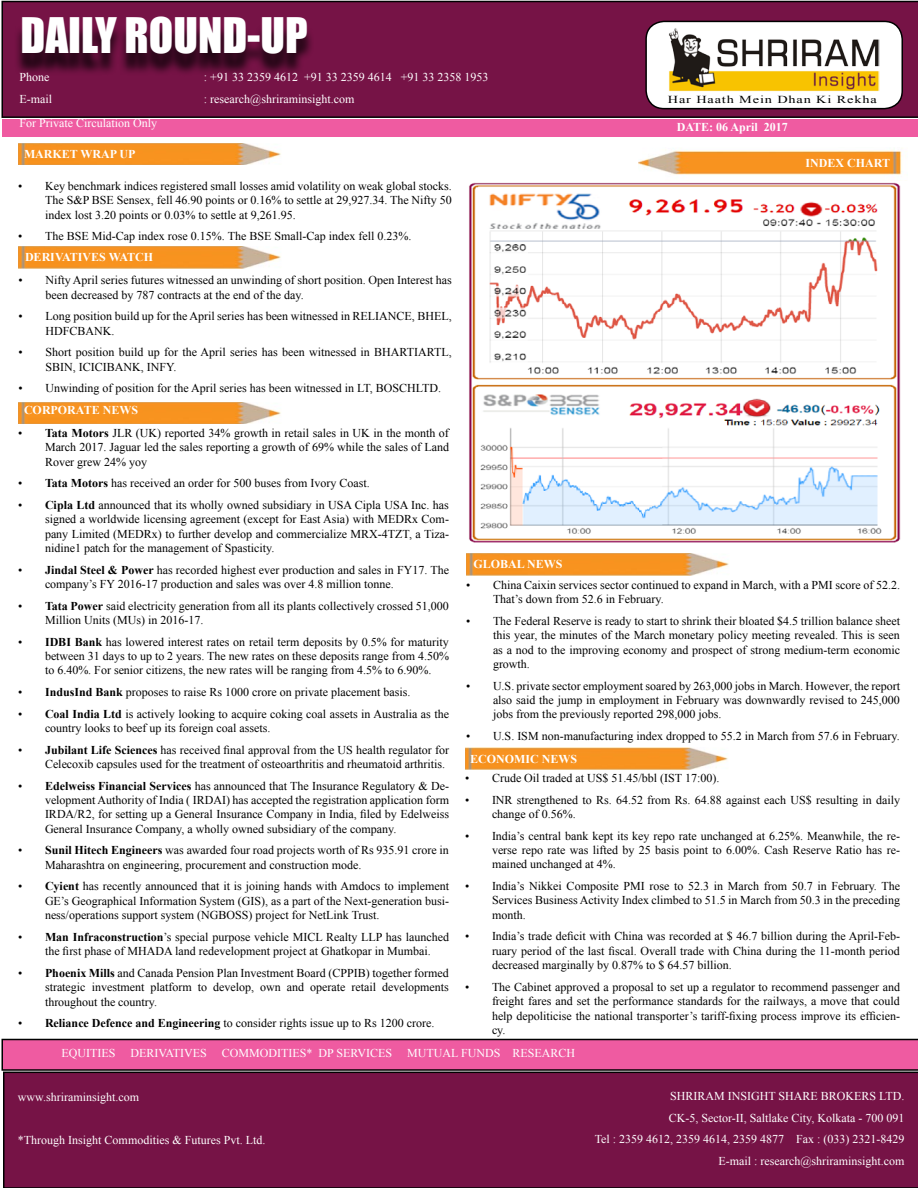
<style>
.page{position:relative;width:918px;height:1188px;background:#fff}
.page>*{position:absolute;margin:0;border:0;box-sizing:border-box;transform-origin:0 0}
.t1{font:45px "Impact";color:#fff}
.t2{font:12px/14.4px "Times New Roman";color:#000;text-align:justify}
.t3{font:12px "Times New Roman";color:#fff}
.t4{font:700 12px "Times New Roman";color:#fff}
.t5{font:10.65px "Times New Roman";letter-spacing:.06em;color:#000;scale:1.34 1}
.s1{font-weight:700}
</style>
<div class="page">
<svg style="left:1px;top:1px;width:917px;height:117px;background:#6f1242"></svg>
<div style="left:3px;top:1072px;width:915px;height:116px;background:#761346"></div>
<div style="left:14px;top:24px;width:467px;height:97px;background:#000;opacity:.75"></div>
<div style="left:646px;top:21px;width:256px;height:88px;background:#fff;border-radius:18px"></div>
<div style="left:645px;top:21px;width:258px;height:88px;border:2px solid #000;border-radius:18px"></div>
<img style="left:669px;top:28px;width:211px;height:64px">
<div style="left:2px;top:119px;width:916px;height:18px;background:#ef5ba1"></div>
<svg style="left:1px;top:1039px;width:917px;height:32px;background:#d95493"></svg>
<img style="left:639px;top:150px;width:263px;height:25px">
<img style="left:18px;top:402px;width:263px;height:22px">
<img style="left:18px;top:246px;width:263px;height:22px">
<img style="left:18px;top:143px;width:263px;height:22px">
<img style="left:467px;top:553px;width:262px;height:22px">
<img style="left:465px;top:748px;width:263px;height:21px">
<img style="left:469px;top:182px;width:431px;height:360px">
<p class="t1" style="left:20px;top:1px;width:289px">DAILY ROUND-UP</p>
<p class="t3" style="left:19px;top:69px;width:31px">Phone</p>
<p class="t3" style="left:204px;top:69px;width:286px">: +91 33 2359 4612 +91 33 2359 4614 +91 33 2358 1953</p>
<p class="t3" style="left:19px;top:91px;width:34px">E-mail</p>
<p class="t3" style="left:204px;top:91px;width:152px">: research@shriraminsight.com</p>
<p class="t3" style="left:19px;top:115px;width:139px">For Private Circulation Only</p>
<p class="t4" style="left:24px;top:145px;width:113px">MARKET WRAP UP</p>
<p class="t5" style="left:668px;top:93px;width:157px">Har Haath Mein Dhan Ki Rekha</p>
<p class="t4" style="left:677px;top:119px;width:113px">DATE: 06 April 2017</p>
<p class="t4" style="left:806px;top:155px;width:86px">INDEX CHART</p>
<p class="t2" style="left:45px;top:178px;width:408px;text-indent:-27px">• Key benchmark indices registered small losses amid volatility on weak global stocks.<br>The S&amp;P BSE Sensex, fell 46.90 points or 0.16% to settle at 29,927.34. The Nifty 50 index lost 3.20 points or 0.03% to settle at 9,261.95.</p>
<p class="t2" style="left:18px;top:229px;width:395px">• The BSE Mid-Cap index rose 0.15%. The BSE Small-Cap index fell 0.23%.</p>
<p class="t2" style="left:46px;top:273px;width:408px;text-indent:-27px">• Nifty April series futures witnessed an unwinding of short position. Open Interest has been decreased by 787 contracts at the end of the day.</p>
<p class="t2" style="left:46px;top:309px;width:408px;text-indent:-27px">• Long position build up for the April series has been witnessed in RELIANCE, BHEL,<br>HDFCBANK.</p>
<p class="t2" style="left:46px;top:345px;width:408px;text-indent:-27px">• Short position build up for the April series has been witnessed in BHARTIARTL,<br>SBIN, ICICIBANK, INFY.</p>
<p class="t2" style="left:19px;top:381px;width:424px">• Unwinding of position for the April series has been witnessed in LT, BOSCHLTD.</p>
<p class="t4" style="left:24px;top:402px;width:116px">CORPORATE NEWS</p>
<p class="t2" style="left:45px;top:425px;width:406px;text-indent:-27px">• <span class="s1">Tata Motors</span> JLR (UK) reported 34% growth in retail sales in UK in the month of March 2017. Jaguar led the sales reporting a growth of 69% while the sales of Land Rover grew 24% yoy</p>
<p class="t2" style="left:18px;top:476px;width:353px">• <span class="s1">Tata Motors</span> has received an order for 500 buses from Ivory Coast.</p>
<p class="t2" style="left:45px;top:497px;width:405px;text-indent:-27px">• <span class="s1">Cipla Ltd</span> announced that its wholly owned subsidiary in USA Cipla USA Inc. has signed a worldwide licensing agreement (except for East Asia) with MEDRx Com&shy;pany Limited (MEDRx) to further develop and commercialize MRX-4TZT, a Tiza&shy;nidine1 patch for the management of Spasticity.</p>
<p class="t2" style="left:45px;top:562px;width:406px;text-indent:-27px">• <span class="s1">Jindal Steel &amp; Power</span> has recorded highest ever production and sales in FY17. The company’s FY 2016-17 production and sales was over 4.8 million tonne.</p>
<p class="t2" style="left:45px;top:598px;width:405px;text-indent:-27px">• <span class="s1">Tata Power</span> said electricity generation from all its plants collectively crossed 51,000<br>Million Units (MUs) in 2016-17.</p>
<p class="t2" style="left:45px;top:634px;width:406px;text-indent:-27px">• <span class="s1">IDBI Bank</span> has lowered interest rates on retail term deposits by 0.5% for maturity between 31 days to up to 2 years. The new rates on these deposits range from 4.50% to 6.40%. For senior citizens, the new rates will be ranging from 4.5% to 6.90%.</p>
<p class="t2" style="left:18px;top:685px;width:394px">• <span class="s1">IndusInd Bank</span> proposes to raise Rs 1000 crore on private placement basis.</p>
<p class="t2" style="left:45px;top:706px;width:406px;text-indent:-27px">• <span class="s1">Coal India Ltd</span> is actively looking to acquire coking coal assets in Australia as the country looks to beef up its foreign coal assets.</p>
<p class="t2" style="left:45px;top:742px;width:405px;text-indent:-27px">• <span class="s1">Jubilant Life Sciences</span> has received final approval from the US health regulator for<br>Celecoxib capsules used for the treatment of osteoarthritis and rheumatoid arthritis.</p>
<p class="t2" style="left:45px;top:778px;width:406px;text-indent:-27px">• <span class="s1">Edelweiss Financial Services</span> has announced that The Insurance Regulatory &amp; De&shy;velopment Authority of India ( IRDAI) has accepted the registration application form IRDA/R2, for setting up a General Insurance Company in India, filed by Edelweiss General Insurance Company, a wholly owned subsidiary of the company.</p>
<p class="t2" style="left:45px;top:843px;width:405px;text-indent:-27px">• <span class="s1">Sunil Hitech Engineers</span> was awarded four road projects worth of Rs 935.91 crore in<br>Maharashtra on engineering, procurement and construction mode.</p>
<p class="t2" style="left:45px;top:879px;width:406px;text-indent:-27px">• <span class="s1">Cyient</span> has recently announced that it is joining hands with Amdocs to implement GE’s Geographical Information System (GIS), as a part of the Next-generation busi&shy;ness/operations support system (NGBOSS) project for NetLink Trust.</p>
<p class="t2" style="left:45px;top:929px;width:406px;text-indent:-27px">• <span class="s1">Man Infraconstruction</span>’s special purpose vehicle MICL Realty LLP has launched the first phase of MHADA land redevelopment project at Ghatkopar in Mumbai.</p>
<p class="t2" style="left:45px;top:965px;width:405px;text-indent:-27px">• <span class="s1">Phoenix Mills</span> and Canada Pension Plan Investment Board (CPPIB) together formed strategic investment platform to develop, own and operate retail developments throughout the country.</p>
<p class="t2" style="left:18px;top:1016px;width:418px">• <span class="s1">Reliance Defence and Engineering</span> to consider rights issue up to Rs 1200 crore.</p>
<p class="t4" style="left:25px;top:248px;width:130px">DERIVATIVES WATCH</p>
<p class="t4" style="left:473px;top:555px;width:91px">GLOBAL NEWS</p>
<p class="t2" style="left:493px;top:577px;width:409px;text-indent:-27px">• China Caixin services sector continued to expand in March, with a PMI score of 52.2.<br>That’s down from 52.6 in February.</p>
<p class="t2" style="left:493px;top:613px;width:409px;text-indent:-27px">• The Federal Reserve is ready to start to shrink their bloated $4.5 trillion balance sheet this year, the minutes of the March monetary policy meeting revealed. This is seen as a nod to the improving economy and prospect of strong medium-term economic growth.</p>
<p class="t2" style="left:493px;top:678px;width:409px;text-indent:-27px">• U.S. private sector employment soared by 263,000 jobs in March. However, the report also said the jump in employment in February was downwardly revised to 245,000 jobs from the previously reported 298,000 jobs.</p>
<p class="t2" style="left:466px;top:729px;width:435px">• U.S. ISM non-manufacturing index dropped to 55.2 in March from 57.6 in February.</p>
<p class="t4" style="left:470px;top:751px;width:109px">ECONOMIC NEWS</p>
<p class="t2" style="left:465px;top:771px;width:256px">• Crude Oil traded at US$ 51.45/bbl (IST 17:00).</p>
<p class="t2" style="left:492px;top:792px;width:410px;text-indent:-27px">• INR strengthened to Rs. 64.52 from Rs. 64.88 against each US$ resulting in daily change of 0.56%.</p>
<p class="t2" style="left:492px;top:828px;width:409px;text-indent:-27px">• India’s central bank kept its key repo rate unchanged at 6.25%. Meanwhile, the re&shy;verse repo rate was lifted by 25 basis point to 6.00%. Cash Reserve Ratio has re&shy;mained unchanged at 4%.</p>
<p class="t2" style="left:492px;top:879px;width:410px;text-indent:-27px">• India’s Nikkei Composite PMI rose to 52.3 in March from 50.7 in February. The Services Business Activity Index climbed to 51.5 in March from 50.3 in the preceding month.</p>
<p class="t2" style="left:492px;top:929px;width:409px;text-indent:-27px">• India’s trade deficit with China was recorded at $ 46.7 billion during the April-Feb&shy;ruary period of the last fiscal. Overall trade with China during the 11-month period decreased marginally by 0.87% to $ 64.57 billion.</p>
<p class="t2" style="left:492px;top:979px;width:410px;text-indent:-27px">• The Cabinet approved a proposal to set up a regulator to recommend passenger and freight fares and set the performance standards for the railways, a move that could help depoliticise the national transporter’s tariff-fixing process improve its efficien&shy;cy.</p>
<p class="t3" style="left:61px;top:1045px;width:147px">EQUITIES DERIVATIVES</p>
<p class="t3" style="left:222px;top:1045px;width:172px">COMMODITIES* DP SERVICES</p>
<p class="t3" style="left:407px;top:1045px;width:169px">MUTUAL FUNDS RESEARCH</p>
<p class="t3" style="left:18px;top:1088px;width:123px">www.shriraminsight.com</p>
<p class="t3" style="left:18px;top:1132px;width:249px">*Through Insight Commodities &amp; Futures Pvt. Ltd.</p>
<p class="t3" style="left:670px;top:1088px;width:236px">SHRIRAM INSIGHT SHARE BROKERS LTD.</p>
<p class="t3" style="left:669px;top:1110px;width:237px">CK-5, Sector-II, Saltlake City, Kolkata - 700 091</p>
<p class="t3" style="left:595px;top:1131px;width:311px">Tel : 2359 4612, 2359 4614, 2359 4877 Fax : (033) 2321-8429</p>
<p class="t3" style="left:719px;top:1153px;width:188px">E-mail : research@shriraminsight.com</p>
</div>
